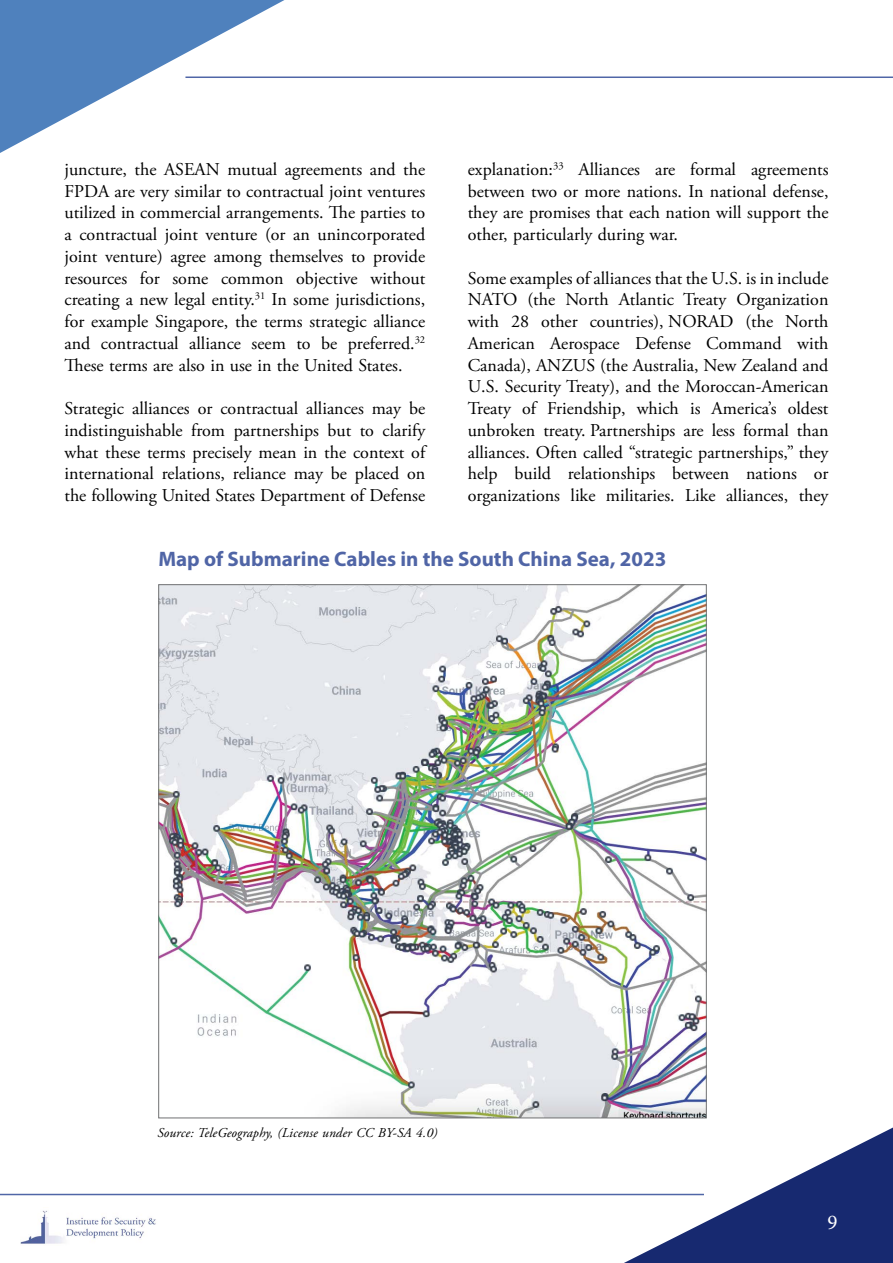
<style>
.page{position:relative;width:893px;height:1263px;background:#fff}
.page>*{position:absolute;margin:0;border:0;box-sizing:border-box;transform-origin:0 0}
.t1{font:700 21px "Myriad Pro";color:#5065a6}
.t2{font:21px "Minion Pro";color:#fff}
.t3{font:18px/21.8px "Adobe Garamond Pro";color:#000;text-align:justify}
.t4{font:italic 13.5px "Adobe Garamond Pro";letter-spacing:.01em;color:#000}
</style>
<div class="page">
<svg style="left:0;top:0;width:284px;height:153px"></svg>
<hr style="left:185px;top:77px;width:708px;height:1px;background:#5066a7">
<svg style="left:624px;top:1127px;width:269px;height:136px"></svg>
<hr style="left:0;top:1194px;width:704px;height:1px;background:#5066a7">
<img style="left:20px;top:1210px;width:136px;height:34px">
<img style="left:160px;top:586px;width:545px;height:530px">
<p class="t3" style="left:64px;top:159px;width:362px">juncture, the ASEAN mutual agreements and the FPDA are very similar to contractual joint ventures utilized in commercial arrangements. The parties to a contractual joint venture (or an unincorporated joint venture) agree among themselves to provide resources for some common objective without creating a new legal entity.<sup>31</sup> In some jurisdictions, for example Singapore, the terms strategic alliance and contractual alliance seem to be preferred.<sup>32<br></sup>These terms are also in use in the United States.</p>
<p class="t3" style="left:64px;top:398px;width:362px">Strategic alliances or contractual alliances may be indistinguishable from partnerships but to clarify what these terms precisely mean in the context of international relations, reliance may be placed on the following United States Department of Defense</p>
<p class="t3" style="left:468px;top:159px;width:362px">explanation:<sup>33</sup> Alliances are formal agreements between two or more nations. In national defense, they are promises that each nation will support the other, particularly during war.</p>
<p class="t3" style="left:468px;top:268px;width:362px">Some examples of alliances that the U.S. is in include NATO (the North Atlantic Treaty Organization with 28 other countries), NORAD (the North American Aerospace Defense Command with Canada), ANZUS (the Australia, New Zealand and U.S. Security Treaty), and the Moroccan-American Treaty of Friendship, which is America’s oldest unbroken treaty. Partnerships are less formal than alliances. Often called “strategic partnerships,” they help build relationships between nations or organizations like militaries. Like alliances, they</p>
<p class="t1" style="left:158px;top:546px;width:509px">Map of Submarine Cables in the South China Sea, 2023</p>
<p class="t4" style="left:157px;top:1124px;width:282px">Source: TeleGeography, (License under CC BY-SA 4.0)</p>
<p class="t2" style="left:827px;top:1208px;width:12px">9</p>
</div>
